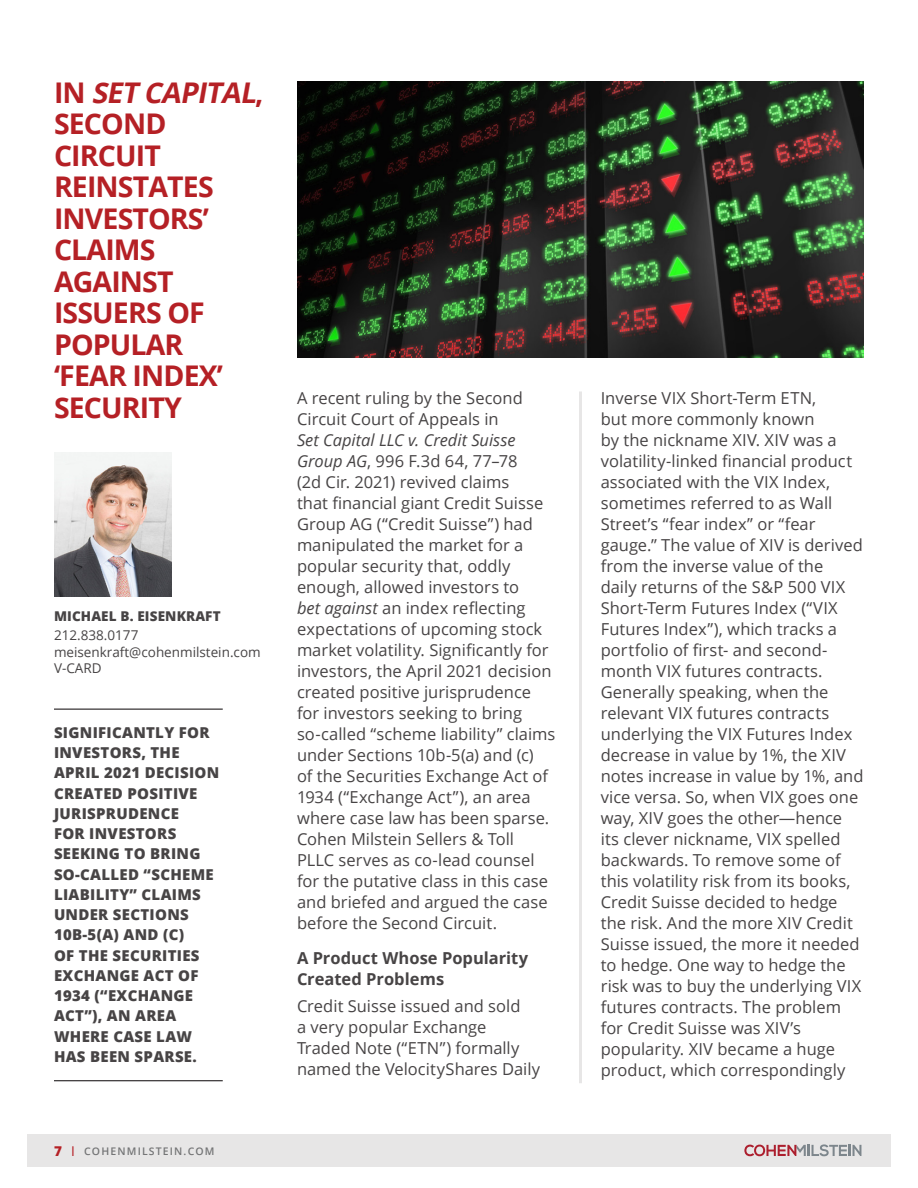
<style>
.page{position:relative;width:918px;height:1188px;background:#fff}
.page>*{position:absolute;margin:0;border:0;box-sizing:border-box;transform-origin:0 0}
.HL_Sans{font:700 28.5px/31.5px "Open Sans";letter-spacing:-.03em;color:#b52025}
.Main_text_less_space{font:16.5px/21px "Open Sans";color:#474445}
.Main_text_less_space-2{font:700 16.5px/21px "Open Sans";color:#474445}
.t1{font:800 15px/20.2px "Open Sans";letter-spacing:.02em;color:#474445}
.ATT_name{font:13.5px/16.5px "Open Sans";color:#474445}
.ATT_name-2{font:800 13.5px "Open Sans";letter-spacing:.01em;color:#474445}
.t2{font:600 10.5px "Open Sans";letter-spacing:.11em;color:#747576}
.s1{font-style:italic}
.s2{font-weight:800;font-size:13.5px;color:#b52025}
.s3{font-weight:400;font-size:13.5px;color:#b52025}
</style>
<div class="page">
<div style="left:27px;top:1134px;width:864px;height:33px;background:#e7e6e6"></div>
<svg style="left:744px;top:1144px;width:117px;height:12px"></svg>
<hr style="left:579px;top:392px;width:3px;height:691px;background:#e7e6e6">
<img style="left:297px;top:81px;width:567px;height:277px">
<img style="left:54px;top:452px;width:118px;height:145px">
<hr style="left:54px;top:708px;width:169px;height:2px;background:#474445">
<hr style="left:54px;top:1080px;width:169px;height:1px;background:#474445">
<p class="HL_Sans" style="left:54px;top:76px;width:211px">I N <span class="s1">SET CAPITAL</span>,<br>SECOND<br>CIRCUIT<br>REINSTATES<br>INVESTORS’<br>CLAIMS<br>AGAINST<br>ISSUERS OF<br>POPULAR ‘FEAR INDEX’<br>SECURITY</p>
<p class="ATT_name-2" style="left:54px;top:606px;width:168px">MICHAEL B. EISENKRAFT</p>
<p class="ATT_name" style="left:54px;top:627px;width:208px">212.838.0177 meisenkraft@cohenmilstein.com<br>V-CARD</p>
<p class="t1" style="left:54px;top:722px;width:167px">SIGNIFICANTLY FOR<br>INVESTORS, THE<br>APRIL 2021 DECISION<br>CREATED POSITIVE<br>JURISPRUDENCE<br>FOR INVESTORS<br>SEEKING TO BRING<br>SO-CALLED “SCHEME<br>LIABILITY” CLAIMS<br>UNDER SECTIONS<br>10B-5(A) AND (C)<br>OF THE SECURITIES<br>EXCHANGE ACT OF<br>1934 (“EXCHANGE<br>ACT”), AN AREA<br>WHERE CASE LAW<br>HAS BEEN SPARSE.</p>
<p class="t2" style="left:54px;top:1144px;width:162px"><span class="s2">7</span> <span class="s3">I</span> COHENMILSTEIN.COM</p>
<p class="Main_text_less_space" style="left:297px;top:387px;width:260px">A recent ruling by the Second<br>Circuit Court of Appeals in<br><span class="s1">Set Capital LLC v. Credit Suisse<br>Group AG</span>, 996 F.3d 64, 77–78<br>(2d Cir. 2021) revived claims<br>that financial giant Credit Suisse<br>Group AG (“Credit Suisse”) had manipulated the market for a popular security that, oddly enough, allowed investors to<br><span class="s1">bet against</span> an index reflecting expectations of upcoming stock market volatility. Significantly for investors, the April 2021 decision created positive jurisprudence for investors seeking to bring so-called “scheme liability” claims under Sections 10b-5(a) and (c)<br>of the Securities Exchange Act of<br>1934 (“Exchange Act”), an area where case law has been sparse.<br>Cohen Milstein Sellers &amp; Toll<br>PLLC serves as co-lead counsel for the putative class in this case and briefed and argued the case before the Second Circuit.</p>
<p class="Main_text_less_space-2" style="left:297px;top:947px;width:233px">A Product Whose Popularity<br>Created Problems</p>
<p class="Main_text_less_space" style="left:297px;top:995px;width:245px">Credit Suisse issued and sold<br>a very popular Exchange<br>Traded Note (“ETN”) formally named the VelocityShares Daily</p>
<p class="Main_text_less_space" style="left:601px;top:387px;width:264px">Inverse VIX Short-Term ETN,<br>but more commonly known<br>by the nickname XIV. XIV was a volatility-linked financial product associated with the VIX Index, sometimes referred to as Wall<br>Street’s “fear index” or “fear gauge.” The value of XIV is derived from the inverse value of the<br>daily returns of the S&amp;P 500 VIX<br>Short-Term Futures Index (“VIX<br>Futures Index”), which tracks a portfolio of first- and second&shy;month VIX futures contracts.<br>Generally speaking, when the relevant VIX futures contracts underlying the VIX Futures Index decrease in value by 1%, the XIV notes increase in value by 1%, and vice versa. So, when VIX goes one way, XIV goes the other—hence its clever nickname, VIX spelled backwards. To remove some of this volatility risk from its books,<br>Credit Suisse decided to hedge the risk. And the more XIV Credit<br>Suisse issued, the more it needed to hedge. One way to hedge the risk was to buy the underlying VIX futures contracts. The problem for Credit Suisse was XIV’s popularity. XIV became a huge product, which correspondingly</p>
</div>
